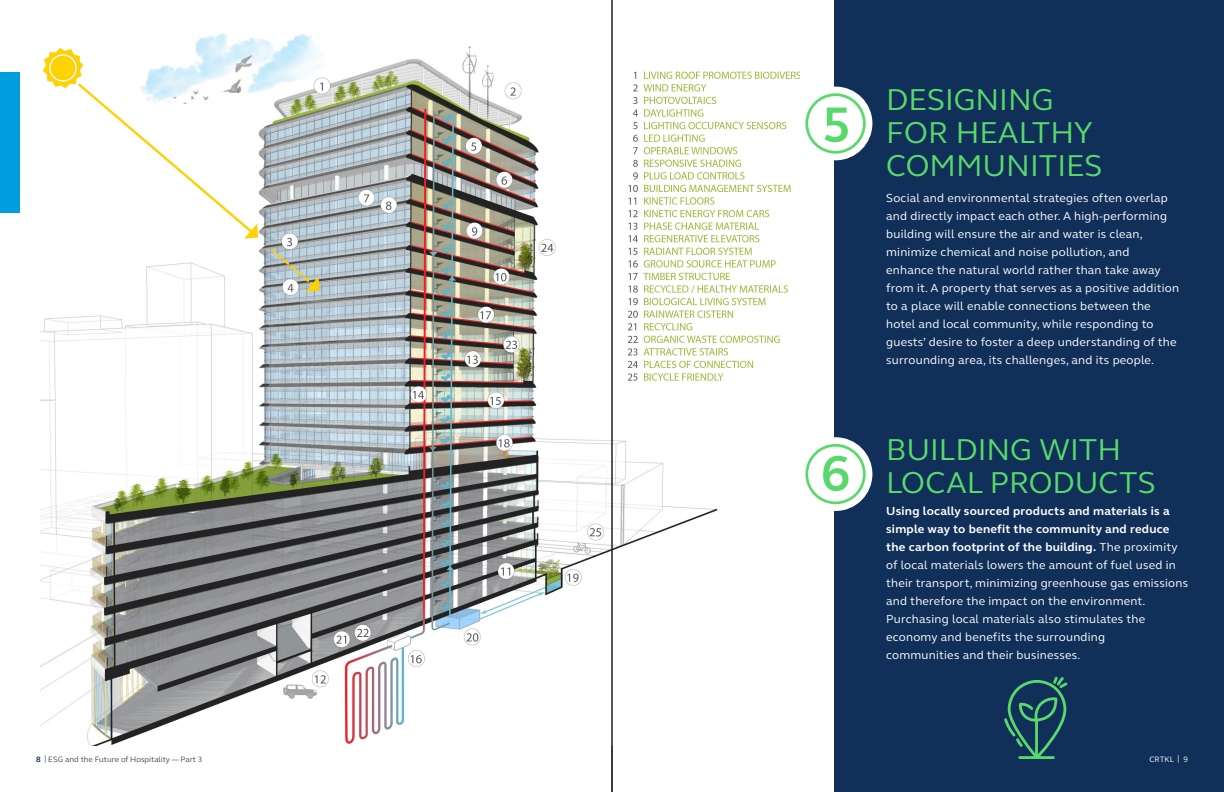
<style>
.page{position:relative;width:1224px;height:792px;background:#fff}
.page>*{position:absolute;margin:0;border:0;box-sizing:border-box;transform-origin:0 0}
.t1{font:700 50.8px "FS Elliot Pro";color:#59d96b}
.Intro_Text{font:31px/33px "FS Elliot Pro";color:#59d96b}
.Body_Text{font:12px/18px "FS Elliot Pro";letter-spacing:.02em;color:#fff}
.t2{font:8px "FS Elliot Pro";color:#4b4c4d}
.t3{font:8px "FS Elliot Pro";color:#fff}
.s1{font-weight:700}
.s2{font-weight:700;color:#103059}
</style>
<div class="page">
<div style="left:834px;top:0;width:390px;height:792px;background:#103059"></div>
<svg style="left:1004px;top:676px;width:64px;height:83px"></svg>
<img style="left:41px;top:33px;width:677px;height:713px">
<div style="left:587px;top:15px;width:233px;height:356px;background:#fff"></div>
<img style="left:621px;top:71px;width:179px;height:318px">
<div style="left:799px;top:87px;width:73px;height:73px;background:#fff;border-radius:50%"></div>
<div style="left:805px;top:93px;width:61px;height:61px;border:3px solid #59d96b;border-radius:50%"></div>
<div style="left:799px;top:437px;width:73px;height:74px;background:#fff;border-radius:50%"></div>
<div style="left:805px;top:444px;width:61px;height:60px;border:3px solid #59d96b;border-radius:50%"></div>
<div style="left:0;top:73px;width:19px;height:140px;background:#009ede"></div>
<hr style="left:612px;top:0;width:1px;height:792px;background:#231f20">
<p class="t1" style="left:822px;top:90px;width:31px">5</p>
<p class="t1" style="left:821px;top:439px;width:31px">6</p>
<p class="Intro_Text" style="left:886px;top:82px;width:218px">DESIGNING<br>FOR HEALTHY<br>COMMUNITIES</p>
<p class="Body_Text" style="left:886px;top:188px;width:295px">Social and environmental strategies often overlap and directly impact each other. A high-performing building will ensure the air and water is clean, minimize chemical and noise pollution, and enhance the natural world rather than take away from it. A property that serves as a positive addition to a place will enable connections between the hotel and local community, while responding to guests’ desire to foster a deep understanding of the surrounding area, its challenges, and its people.</p>
<p class="Intro_Text" style="left:886px;top:433px;width:271px">BUILDING WITH<br>LOCAL PRODUCTS</p>
<p class="Body_Text" style="left:886px;top:502px;width:303px"><span class="s1">Using locally sourced products and materials is a simple way to benefit the community and reduce the carbon footprint of the building.</span> The proximity of local materials lowers the amount of fuel used in their transport, minimizing greenhouse gas emissions and therefore the impact on the environment.<br>Purchasing local materials also stimulates the economy and benefits the surrounding<br>communities and their businesses.</p>
<p class="t2" style="left:36px;top:754px;width:168px"><span class="s2">8</span> | ESG and the Future of Hospitality — Part 3</p>
<p class="t3" style="left:1183px;top:754px;width:6px">9</p>
<p class="t3" style="left:1149px;top:754px;width:32px">CRTKL |</p>
</div>
